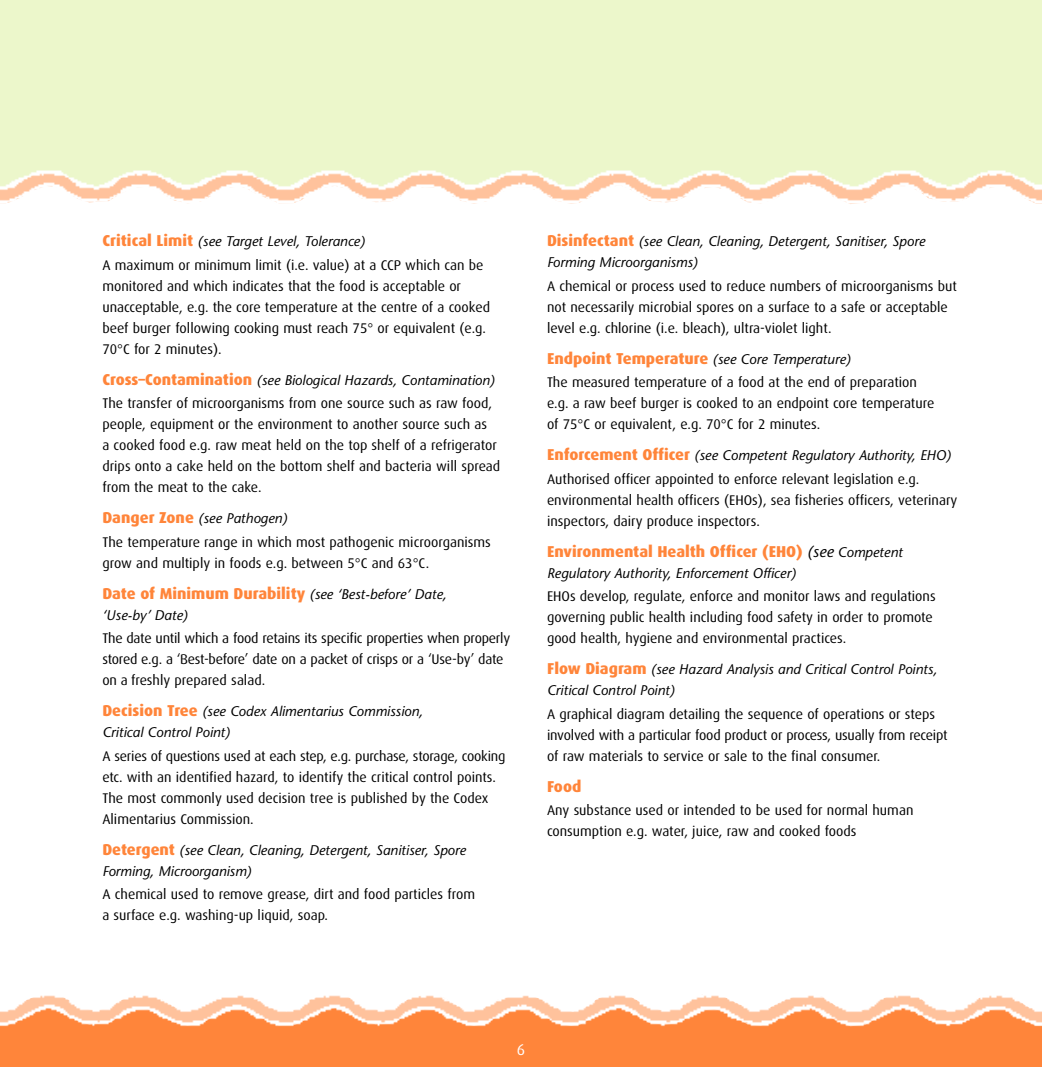
<style>
.page{position:relative;width:1042px;height:1067px;background:#fff}
.page>*{position:absolute;margin:0;border:0;box-sizing:border-box;transform-origin:0 0}
.t1{font:800 15.75px "Dax";color:#ff853a}
.t2{font:15.75px "Dax";color:#fff}
.t3{font:14px/21px "Dax";color:#000}
.t4{font:italic 14px/21px "Stone Sans";color:#000}
.s1{font-family:"Dax";font-weight:800;font-style:normal;font-size:15.75px;color:#ff853a}
.s2{font-family:"Stone Sans";font-weight:400;font-style:italic;font-size:14px;color:#000}
.s3{font-family:"Stone Sans";font-weight:400;font-style:italic;color:#000}
</style>
<div class="page">
<div style="left:0;top:1030px;width:1042px;height:37px;background:#ff853a"></div>
<div style="left:0;top:0;width:1042px;height:167px;background:#ecf7cb"></div>
<img style="left:0;top:167px;width:1042px;height:37px">
<img style="left:0;top:995px;width:1042px;height:35px">
<p class="t4" style="left:102px;top:232px;width:264px"><span class="s1">Critical Limit</span> (see Target Level, Tolerance)</p>
<p class="t3" style="left:102px;top:255px;width:389px">A maximum or minimum limit (i.e. value) at a CCP which can be monitored and which indicates that the food is acceptable or unacceptable, e.g. the core temperature at the centre of a cooked beef burger following cooking must reach 75° or equivalent (e.g.<br>70°C for 2 minutes).</p>
<p class="t4" style="left:102px;top:371px;width:394px"><span class="s1">Cross–Contamination</span> (see Biological Hazards, Contamination)</p>
<p class="t3" style="left:102px;top:394px;width:399px">The transfer of microorganisms from one source such as raw food, people, equipment or the environment to another source such as<br>a cooked food e.g. raw meat held on the top shelf of a refrigerator drips onto a cake held on the bottom shelf and bacteria will spread from the meat to the cake.</p>
<p class="t4" style="left:102px;top:509px;width:186px"><span class="s1">Danger Zone</span> (see Pathogen)</p>
<p class="t3" style="left:102px;top:532px;width:390px">The temperature range in which most pathogenic microorganisms grow and multiply in foods e.g. between 5°C and 63°C.</p>
<p class="t1" style="left:102px;top:586px;width:346px">Date of Minimum Durability <span class="s2">(see ‘Best-before’ Date,</span></p>
<p class="t4" style="left:102px;top:605px;width:87px">‘Use-by’ Date)</p>
<p class="t3" style="left:102px;top:628px;width:409px">The date until which a food retains its specific properties when properly stored e.g. a ‘Best-before’ date on a packet of crisps or a ‘Use-by’ date on a freshly prepared salad.</p>
<p class="t4" style="left:102px;top:702px;width:322px"><span class="s1">Decision Tree</span> (see Codex Alimentarius Commission,<br>Critical Control Point)</p>
<p class="t3" style="left:102px;top:746px;width:404px">A series of questions used at each step, e.g. purchase, storage, cooking etc. with an identified hazard, to identify the critical control points.<br>The most commonly used decision tree is published by the Codex Alimentarius Commission.</p>
<p class="t4" style="left:102px;top:840px;width:365px"><span class="s1">Detergent</span> (see Clean, Cleaning, Detergent, Sanitiser, Spore<br>Forming, Microorganism)</p>
<p class="t3" style="left:102px;top:884px;width:374px">A chemical used to remove grease, dirt and food particles from a surface e.g. washing-up liquid, soap.</p>
<p class="t4" style="left:547px;top:232px;width:380px"><span class="s1">Disinfectant</span> (see Clean, Cleaning, Detergent, Sanitiser, Spore<br>Forming Microorganisms)</p>
<p class="t3" style="left:547px;top:276px;width:411px">A chemical or process used to reduce numbers of microorganisms but not necessarily microbial spores on a surface to a safe or acceptable level e.g. chlorine (i.e. bleach), ultra-violet light.</p>
<p class="t4" style="left:547px;top:350px;width:305px"><span class="s1">Endpoint Temperature</span> (see Core Temperature)</p>
<p class="t3" style="left:547px;top:373px;width:389px">The measured temperature of a food at the end of preparation e.g. a raw beef burger is cooked to an endpoint core temperature of 75°C or equivalent, e.g. 70°C for 2 minutes.</p>
<p class="t4" style="left:547px;top:446px;width:406px"><span class="s1">Enforcement Officer</span> (see Competent Regulatory Authority, EHO)</p>
<p class="t3" style="left:547px;top:469px;width:412px">Authorised officer appointed to enforce relevant legislation e.g. environmental health officers (EHOs), sea fisheries officers, veterinary inspectors, dairy produce inspectors.</p>
<p class="t1" style="left:547px;top:544px;width:357px">Environmental Health Officer (EHO) <span class="s3">(see</span> <span class="s2">Competent</span></p>
<p class="t4" style="left:547px;top:563px;width:250px">Regulatory Authority, Enforcement Officer)</p>
<p class="t3" style="left:547px;top:586px;width:390px">EHOs develop, regulate, enforce and monitor laws and regulations governing public health including food safety in order to promote good health, hygiene and environmental practices.</p>
<p class="t4" style="left:547px;top:660px;width:392px"><span class="s1">Flow Diagram</span> (see Hazard Analysis and Critical Control Points,<br>Critical Control Point)</p>
<p class="t3" style="left:547px;top:704px;width:402px">A graphical diagram detailing the sequence of operations or steps involved with a particular food product or process, usually from receipt of raw materials to service or sale to the final consumer.</p>
<p class="t1" style="left:547px;top:779px;width:36px">Food</p>
<p class="t3" style="left:547px;top:800px;width:368px">Any substance used or intended to be used for normal human consumption e.g. water, juice, raw and cooked foods</p>
<p class="t2" style="left:517px;top:1043px;width:10px">6</p>
</div>
